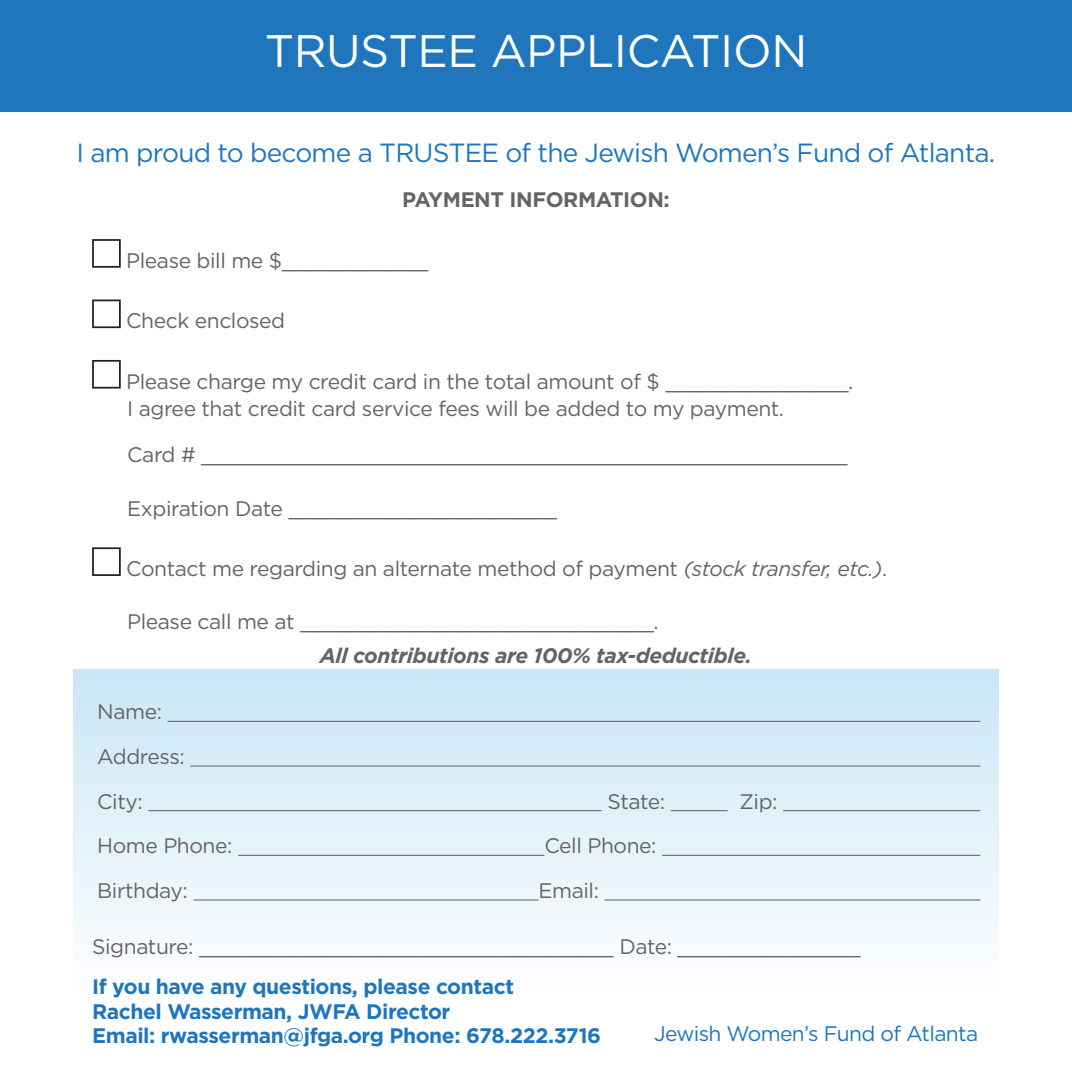
<style>
.page{position:relative;width:1072px;height:1072px;background:#fff}
.page>*{position:absolute;margin:0;border:0;box-sizing:border-box;transform-origin:0 0}
.t1{font:45.5px "Gotham";letter-spacing:-.01em;color:#fff}
.t2{font:26.25px "Gotham";letter-spacing:-.03em;color:#1f76bd}
.t3{font:21px/44.6px "Gotham";letter-spacing:-.02em;color:#636466}
.t4{font:700 21px/24.5px "Gotham";letter-spacing:-.02em;color:#1f76bd}
.t5{font:21px "Gotham";letter-spacing:-.03em;color:#1f76bd}
.t6{font:700 21px "Gotham";letter-spacing:-.02em;color:#636466}
.s1{font-style:italic}
.s2{font-weight:700;font-style:italic}
</style>
<div class="page">
<div style="left:73px;top:669px;width:925px;height:325px;background:linear-gradient(to bottom,#c7e4f3,#fefefe)"></div>
<div style="left:0;top:0;width:1071px;height:112px;background:#1f76bd"></div>
<div style="left:92px;top:239px;width:29px;height:29px;border:2px solid #231f20"></div>
<div style="left:92px;top:299px;width:29px;height:29px;border:2px solid #231f20"></div>
<div style="left:92px;top:360px;width:29px;height:28px;border:2px solid #231f20"></div>
<div style="left:92px;top:547px;width:29px;height:29px;border:2px solid #231f20"></div>
<hr style="left:167px;top:720px;width:813px;height:1px;background:#636466">
<hr style="left:190px;top:765px;width:790px;height:1px;background:#636466">
<hr style="left:148px;top:810px;width:453px;height:1px;background:#636466">
<hr style="left:670px;top:810px;width:57px;height:1px;background:#636466">
<hr style="left:782px;top:810px;width:198px;height:1px;background:#636466">
<hr style="left:238px;top:854px;width:306px;height:1px;background:#636466">
<hr style="left:662px;top:854px;width:318px;height:1px;background:#636466">
<hr style="left:193px;top:899px;width:345px;height:1px;background:#636466">
<hr style="left:604px;top:899px;width:376px;height:1px;background:#636466">
<p class="t1" style="left:264px;top:21px;width:544px">TRUSTEE APPLICATION</p>
<p class="t2" style="left:77px;top:136px;width:920px">I am proud to become a TRUSTEE of the Jewish Women’s Fund of Atlanta.</p>
<p class="t6" style="left:402px;top:186px;width:269px">PAYMENT INFORMATION:</p>
<p class="t3" style="left:126px;top:237px;width:304px">Please bill me $____________</p>
<p class="t3" style="left:126px;top:298px;width:160px">Check enclosed</p>
<p class="t3" style="left:126px;top:367px;width:728px;line-height:27.1px">Please charge my credit card in the total amount of $ _______________.<br>I agree that credit card service fees will be added to my payment.</p>
<p class="t3" style="left:127px;top:432px;width:721px">Card # _____________________________________________________</p>
<p class="t3" style="left:127px;top:485px;width:431px">Expiration Date ______________________</p>
<p class="t3" style="left:126px;top:545px;width:762px">Contact me regarding an alternate method of payment <span class="s1">(stock transfer, etc.)</span>.</p>
<p class="t3" style="left:320px;top:603px;width:434px;line-height:34.1px;text-indent:-192px">Please call me at _____________________________.<br><span class="s2">All contributions are 100% tax-deductible.</span></p>
<p class="t3" style="left:97px;top:689px;width:89px">Name:<br>Address:<br>City:</p>
<p class="t3" style="left:607px;top:778px;width:59px">State:</p>
<p class="t3" style="left:739px;top:778px;width:40px">Zip:</p>
<p class="t3" style="left:97px;top:822px;width:137px">Home Phone:</p>
<p class="t3" style="left:544px;top:822px;width:114px">Cell Phone:</p>
<p class="t3" style="left:97px;top:867px;width:92px">Birthday:</p>
<p class="t3" style="left:538px;top:867px;width:62px">Email:</p>
<p class="t3" style="left:92px;top:923px;width:770px">Signature: __________________________________ Date: _______________</p>
<p class="t4" style="left:92px;top:974px;width:510px">If you have any questions, please contact<br>Rachel Wasserman, JWFA Director<br>Email: rwasserman@jfga.org Phone: 678.222.3716</p>
<p class="t5" style="left:654px;top:1020px;width:325px">Jewish Women’s Fund of Atlanta</p>
</div>
